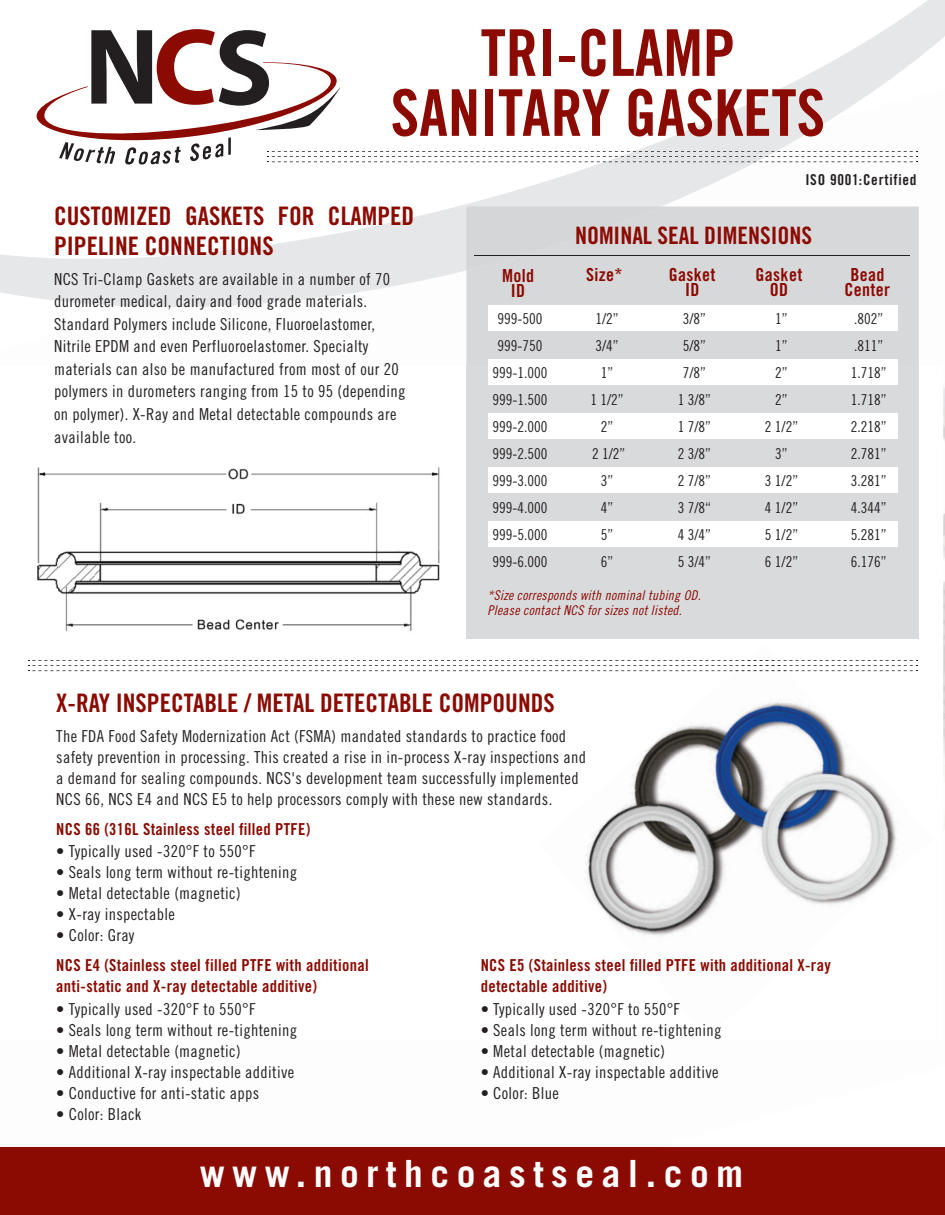
<style>
.page{position:relative;width:945px;height:1215px;background:#fff}
.page>*{position:absolute;margin:0;border:0;box-sizing:border-box;transform-origin:0 0}
.t1{font:64.5px/60px "Trade Gothic Bold Cond Twenty";color:#8b0a02;text-align:center}
.t2{font:700 37.5px "Trade Gothic";letter-spacing:.2em;color:#fff}
.t3{font:25.5px/30px "Trade Gothic Bold Cond Twenty";color:#8b0a02}
.t4{font:24px "Trade Gothic Bold Cond Twenty";color:#8b0a02}
.t5{font:18px/15px "Trade Gothic Bold Cond Twenty";letter-spacing:.02em;color:#8b0a02;text-align:center}
.t6{font:16.5px/22.5px "Trade Gothic Cond Eighteen";letter-spacing:.02em;color:#231f20}
.t7{font:16.5px/21px "Trade Gothic Bold Cond Twenty";letter-spacing:.02em;color:#8b0a02}
.t8{font:15px/27px "Trade Gothic Cond Eighteen";color:#231f20;text-align:center}
.t9{font:15px "Trade Gothic Bold Cond Twenty";letter-spacing:.05em;color:#231f20}
.t10{font:13.5px/15px "Trade Gothic LT Cond Eighteen Obl";letter-spacing:.02em;color:#8b0a02}
</style>
<div class="page">
<img style="left:943px;top:387px;width:2px;height:54px">
<img style="left:943px;top:513px;width:2px;height:158px">
<img style="left:943px;top:671px;width:2px;height:156px">
<svg style="left:0;top:0;width:945px;height:307px"></svg>
<div style="left:0;top:1147px;width:945px;height:68px;background:#8b0a02"></div>
<svg style="left:35px;top:29px;width:882px;height:136px"></svg>
<svg style="left:28px;top:660px;width:510px;height:11px"></svg>
<div style="left:466px;top:206px;width:453px;height:160px;background:#d7d8da"></div>
<div style="left:466px;top:206px;width:195px;height:64px;background:#d5d6d8"></div>
<div style="left:466px;top:366px;width:453px;height:272px;background:#d9dadc"></div>
<div style="left:488px;top:305px;width:410px;height:26px;background:#fff"></div>
<div style="left:488px;top:359px;width:410px;height:26px;background:#fff"></div>
<div style="left:488px;top:413px;width:410px;height:26px;background:#fff"></div>
<div style="left:488px;top:467px;width:410px;height:26px;background:#fff"></div>
<div style="left:488px;top:521px;width:410px;height:26px;background:#fff"></div>
<hr style="left:474px;top:255px;width:436px;height:1px;background:#231f20">
<img style="left:37px;top:467px;width:403px;height:164px">
<img style="left:538px;top:660px;width:380px;height:277px">
<img style="left:748px;top:660px;width:31px;height:1px">
<img style="left:741px;top:665px;width:40px;height:1px">
<img style="left:735px;top:670px;width:52px;height:1px">
<h1 class="t1" style="left:391px;top:22px;width:436px">TRI-CLAMP<br>SANITARY GASKETS</h1>
<h3 class="t3" style="left:54px;top:201px;width:362px">CUSTOMIZED GASKETS FOR CLAMPED<br>PIPELINE CONNECTIONS</h3>
<p class="t6" style="left:54px;top:268px;width:353px">NCS Tri-Clamp Gaskets are available in a number of 70 durometer medical, dairy and food grade materials.<br>Standard Polymers include Silicone, Fluoroelastomer, Nitrile EPDM and even Perfluoroelastomer. Specialty materials can also be manufactured from most of our 20 polymers in durometers ranging from 15 to 95 (depending on polymer). X-Ray and Metal detectable compounds are available too.</p>
<p class="t9" style="left:805px;top:170px;width:113px">ISO 9001:Certified</p>
<h3 class="t4" style="left:575px;top:221px;width:239px">NOMINAL SEAL DIMENSIONS</h3>
<p class="t5" style="left:502px;top:268px;width:34px">Mold<br>ID</p>
<p class="t5" style="left:586px;top:267px;width:38px">Size*</p>
<p class="t5" style="left:669px;top:267px;width:48px">Gasket<br>ID</p>
<p class="t5" style="left:756px;top:267px;width:48px">Gasket<br>OD</p>
<p class="t5" style="left:845px;top:267px;width:47px">Bead<br>Center</p>
<p class="t8" style="left:492px;top:305px;width:56px">999-500<br>999-750<br>999-1.000<br>999-1.500<br>999-2.000<br>999-2.500<br>999-3.000<br>999-4.000<br>999-5.000<br>999-6.000</p>
<p class="t8" style="left:590px;top:305px;width:36px">1/2”<br>3/4”<br>1”<br>1 1/2”<br>2”<br>2 1/2”<br>3”<br>4”<br>5”<br>6”</p>
<p class="t8" style="left:678px;top:305px;width:35px">3/8”<br>5/8”<br>7/8”<br>1 3/8”<br>1 7/8”<br>2 3/8”<br>2 7/8”<br>3 7/8“<br>4 3/4”<br>5 3/4”</p>
<p class="t8" style="left:765px;top:305px;width:35px">1”<br>1”<br>2”<br>2”<br>2 1/2”<br>3”<br>3 1/2”<br>4 1/2”<br>5 1/2”<br>6 1/2”</p>
<p class="t8" style="left:851px;top:305px;width:37px;text-align:left">.802” .811”<br>1.718”<br>1.718”<br>2.218”<br>2.781”<br>3.281”<br>4.344”<br>5.281”<br>6.176”</p>
<p class="t10" style="left:488px;top:587px;width:215px">*Size corresponds with nominal tubing OD.<br>Please contact NCS for sizes not listed.</p>
<h3 class="t3" style="left:56px;top:687px;width:500px">X-RAY INSPECTABLE / METAL DETECTABLE COMPOUNDS</h3>
<p class="t6" style="left:56px;top:725px;width:531px;line-height:21px">The FDA Food Safety Modernization Act (FSMA) mandated standards to practice food safety prevention in processing. This created a rise in in-process X-ray inspections and a demand for sealing compounds. NCS's development team successfully implemented NCS 66, NCS E4 and NCS E5 to help processors comply with these new standards.</p>
<p class="t7" style="left:56px;top:818px;width:256px">NCS 66 (316L Stainless steel filled PTFE)</p>
<p class="t6" style="left:56px;top:840px;width:201px">• Typically used -320°F to 550°F</p>
<p class="t6" style="left:56px;top:861px;width:242px">• Seals long term without re-tightening</p>
<p class="t6" style="left:56px;top:882px;width:186px">• Metal detectable (magnetic)</p>
<p class="t6" style="left:56px;top:903px;width:120px">• X-ray inspectable</p>
<p class="t6" style="left:56px;top:924px;width:80px">• Color: Gray</p>
<p class="t7" style="left:56px;top:955px;width:314px">NCS E4 (Stainless steel filled PTFE with additional anti-static and X-ray detectable additive)</p>
<p class="t6" style="left:56px;top:997px;width:201px">• Typically used -320°F to 550°F</p>
<p class="t6" style="left:56px;top:1018px;width:242px">• Seals long term without re-tightening</p>
<p class="t6" style="left:56px;top:1039px;width:186px">• Metal detectable (magnetic)</p>
<p class="t6" style="left:56px;top:1060px;width:239px">• Additional X-ray inspectable additive</p>
<p class="t6" style="left:56px;top:1081px;width:204px">• Conductive for anti-static apps</p>
<p class="t6" style="left:56px;top:1102px;width:86px">• Color: Black</p>
<p class="t7" style="left:481px;top:955px;width:352px">NCS E5 (Stainless steel filled PTFE with additional X-ray detectable additive)</p>
<p class="t6" style="left:481px;top:997px;width:201px">• Typically used -320°F to 550°F</p>
<p class="t6" style="left:481px;top:1018px;width:242px">• Seals long term without re-tightening</p>
<p class="t6" style="left:481px;top:1039px;width:186px">• Metal detectable (magnetic)</p>
<p class="t6" style="left:481px;top:1060px;width:239px">• Additional X-ray inspectable additive</p>
<p class="t6" style="left:481px;top:1081px;width:80px">• Color: Blue</p>
<h2 class="t2" style="left:200px;top:1151px;width:545px">www.northcoastseal.com</h2>
</div>
